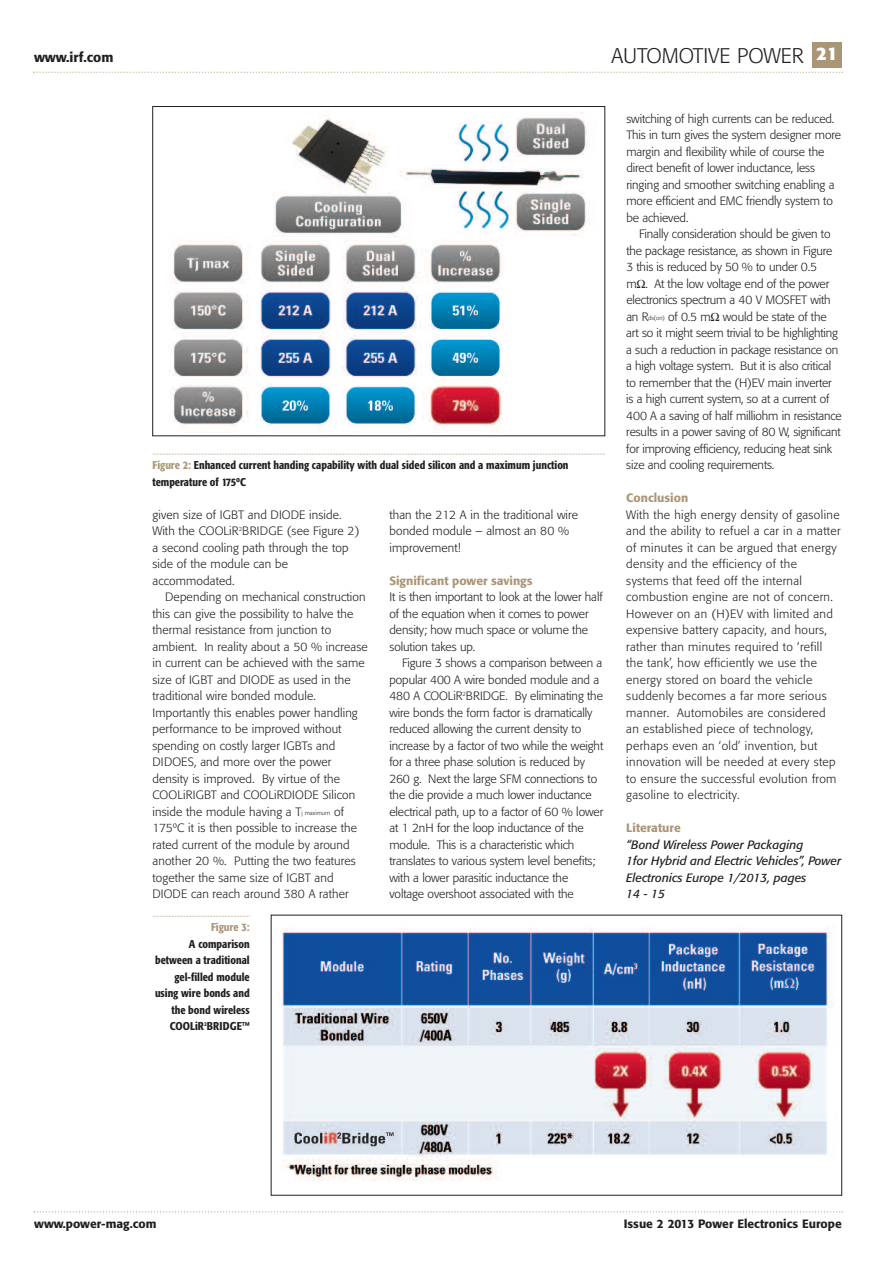
<style>
.page{position:relative;width:893px;height:1263px;background:#fff}
.page>*{position:absolute;margin:0;border:0;box-sizing:border-box;transform-origin:0 0}
.t1{font:300 21px "Formata";color:#231f20}
.t2{font:500 13.5px "Formata";color:#231f20}
.t3{font:300 12px/16.5px "Formata";letter-spacing:-.005em;color:#231f20}
.t4{font:300 12px/16.5px "Formata";letter-spacing:.03em;color:#231f20}
.t5{font:italic 12px/16.5px "Formata";color:#231f20}
.t6{font:500 12px "Formata";color:#231f20}
.t7{font:500 12px "Formata";color:#aa9677}
.t8{font:500 condensed 11.25px/16.5px "Formata";color:#231f20}
.t9{font:500 condensed 11.25px "Formata";color:#aa9677}
.s1{font-weight:700;font-size:18px;color:#fff}
.s2{color:#aa9677}
.s3{font-size:6px}
</style>
<div class="page">
<svg style="left:33px;top:72px;width:810px;height:1px"></svg>
<div style="left:812px;top:43px;width:30px;height:25px;background:#aa9677"></div>
<svg style="left:34px;top:1211px;width:809px;height:1px"></svg>
<img style="left:282px;top:928px;width:551px;height:253px">
<img style="left:169px;top:110px;width:421px;height:319px">
<div style="left:152px;top:106px;width:453px;height:330px;border:1px solid #231f20"></div>
<svg style="left:152px;top:454px;width:453px;height:1px"></svg>
<svg style="left:152px;top:916px;width:98px;height:1px"></svg>
<p class="t2" style="left:34px;top:52px;width:81px">www.irf.com</p>
<h1 class="t1" style="left:611px;top:46px;width:228px">AUTOMOTIVE POWER <span class="s1">21</span></h1>
<p class="t8" style="left:152px;top:458px;width:418px"><span class="s2">Figure 2:</span> Enhanced current handing capability with dual sided silicon and a maximum junction temperature of 175ºC</p>
<p class="t3" style="left:152px;top:507px;width:209px">given size of IGBT and DIODE inside.<br>With the COOLiR<sup>2</sup>BRIDGE (see Figure 2) a second cooling path through the top side of the module can be accommodated.</p>
<p class="t3" style="left:152px;top:590px;width:217px;text-indent:13px">Depending on mechanical construction this can give the possibility to halve the thermal resistance from junction to ambient. In reality about a 50 % increase in current can be achieved with the same size of IGBT and DIODE as used in the traditional wire bonded module.<br>Importantly this enables power handling performance to be improved without spending on costly larger IGBTs and DIDOES, and more over the power density is improved. By virtue of the COOLiRIGBT and COOLiRDIODE Silicon inside the module having a T<span class="s3">j maximum</span> of 175ºC it is then possible to increase the rated current of the module by around another 20 %. Putting the two features together the same size of IGBT and DIODE can reach around 380 A rather</p>
<p class="t9" style="left:211px;top:923px;width:40px">Figure 3:</p>
<p class="t8" style="left:155px;top:937px;width:96px;text-align:right">A comparison between a traditional gel-filled module using wire bonds and the bond wireless<br>COOLiR<sup>2</sup>BRIDGE™</p>
<p class="t3" style="left:389px;top:507px;width:190px">than the 212 A in the traditional wire bonded module – almost an 80 % improvement!</p>
<p class="t7" style="left:389px;top:575px;width:145px">Significant power savings</p>
<p class="t3" style="left:389px;top:590px;width:215px">It is then important to look at the lower half of the equation when it comes to power density; how much space or volume the solution takes up.</p>
<p class="t3" style="left:389px;top:656px;width:215px;text-indent:13px">Figure 3 shows a comparison between a popular 400 A wire bonded module and a 480 A COOLiR<sup>2</sup>BRIDGE. By eliminating the wire bonds the form factor is dramatically reduced allowing the current density to increase by a factor of two while the weight for a three phase solution is reduced by 260 g. Next the large SFM connections to the die provide a much lower inductance electrical path, up to a factor of 60 % lower at 1 2nH for the loop inductance of the module. This is a characteristic which translates to various system level benefits; with a lower parasitic inductance the voltage overshoot associated with the</p>
<p class="t3" style="left:626px;top:111px;width:216px">switching of high currents can be reduced.<br>This in turn gives the system designer more margin and flexibility while of course the direct benefit of lower inductance, less ringing and smoother switching enabling a more efficient and EMC friendly system to be achieved.</p>
<p class="t3" style="left:626px;top:227px;width:217px;text-indent:13px">Finally consideration should be given to the package resistance, as shown in Figure 3 this is reduced by 50 % to under 0.5<br>m . At the low voltage end of the power electronics spectrum a 40 V MOSFET with an R<span class="s3">ds(on)</span> of 0.5 m would be state of the art so it might seem trivial to be highlighting a such a reduction in package resistance on a high voltage system. But it is also critical to remember that the (H)EV main inverter is a high current system, so at a current of 400 A a saving of half milliohm in resistance results in a power saving of 80 W, significant for improving efficiency, reducing heat sink size and cooling requirements.</p>
<p class="t7" style="left:626px;top:493px;width:63px">Conclusion</p>
<p class="t4" style="left:626px;top:507px;width:216px">With the high energy density of gasoline and the ability to refuel a car in a matter of minutes it can be argued that energy density and the efficiency of the systems that feed off the internal combustion engine are not of concern.<br>However on an (H)EV with limited and expensive battery capacity, and hours, rather than minutes required to ‘refill the tank’, how efficiently we use the energy stored on board the vehicle suddenly becomes a far more serious manner. Automobiles are considered an established piece of technology, perhaps even an ‘old’ invention, but innovation will be needed at every step to ensure the successful evolution from gasoline to electricity.</p>
<p class="t7" style="left:626px;top:823px;width:56px">Literature</p>
<p class="t5" style="left:626px;top:837px;width:217px">“Bond Wireless Power Packaging<br>1for Hybrid and Electric Vehicles”, Power<br>Electronics Europe 1/2013, pages<br>14 - 15</p>
<p class="t6" style="left:34px;top:1219px;width:124px">www.power-mag.com</p>
<p class="t6" style="left:624px;top:1219px;width:220px">Issue 2 2013 Power Electronics Europe</p>
</div>
